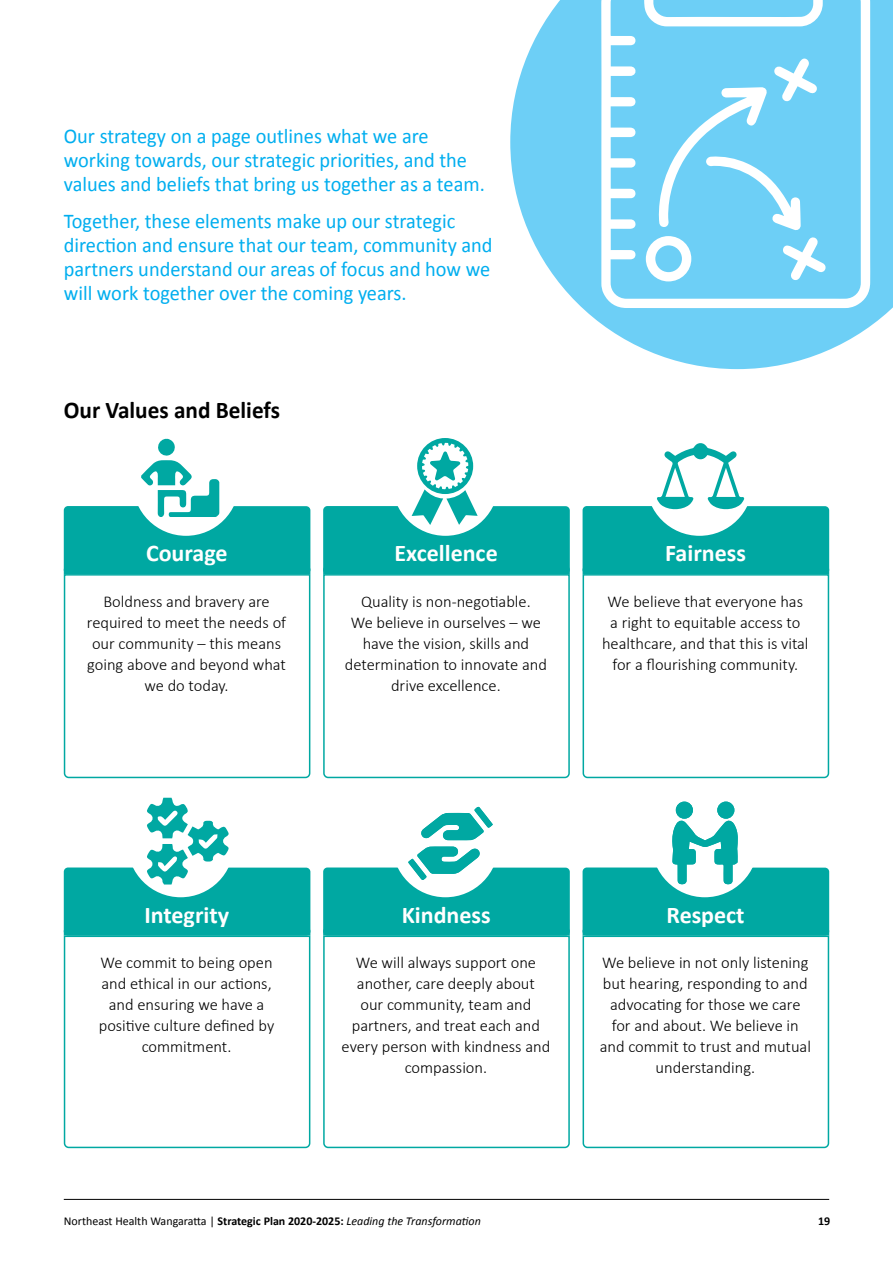
<style>
.page{position:relative;width:893px;height:1263px;background:#fff}
.page>*{position:absolute;margin:0;border:0;box-sizing:border-box;transform-origin:0 0}
.t1{font:700 24px "Calibri";color:#fff}
.t2{font:700 24px "Calibri";color:#000}
.t3{font:21px/24px "Calibri";color:#00aeef}
.t4{font:300 16.5px/21px "Calibri";color:#000;text-align:center}
.t5{font:12px "Calibri";color:#000}
.t6{font:700 12px "Calibri";color:#000}
.s1{font-weight:700}
.s2{font-style:italic}
</style>
<div class="page">
<hr style="left:64px;top:1199px;width:765px;height:1px;background:#000">
<svg style="left:510px;top:0;width:383px;height:369px;fill:#6dcff6"></svg>
<svg style="left:601px;top:0;width:269px;height:308px;fill:#6dcff6"></svg>
<svg style="left:646px;top:58px;width:180px;height:223px;background:#83d6f7"></svg>
<div style="left:583px;top:506px;width:246px;height:68px;background:#00a8a2;border-radius:4px"></div>
<svg style="left:582px;top:576px;width:248px;height:203px"></svg>
<svg style="left:582px;top:564px;width:248px;height:12px"></svg>
<div style="left:646px;top:429px;width:107px;height:107px;background:#fff;border-radius:50%"></div>
<svg style="left:657px;top:443px;width:88px;height:68px"></svg>
<div style="left:323px;top:506px;width:247px;height:68px;background:#00a8a2;border-radius:4px"></div>
<svg style="left:323px;top:576px;width:247px;height:203px"></svg>
<svg style="left:323px;top:564px;width:247px;height:12px"></svg>
<div style="left:392px;top:429px;width:107px;height:107px;background:#fff;border-radius:50%"></div>
<svg style="left:412px;top:438px;width:66px;height:87px"></svg>
<div style="left:583px;top:867px;width:246px;height:68px;background:#00a8a2;border-radius:4px"></div>
<svg style="left:582px;top:937px;width:248px;height:212px"></svg>
<svg style="left:582px;top:925px;width:248px;height:12px"></svg>
<div style="left:652px;top:791px;width:106px;height:106px;background:#fff;border-radius:50%"></div>
<svg style="left:672px;top:802px;width:66px;height:82px"></svg>
<div style="left:676px;top:801px;width:17px;height:18px;background:#00a8a2;border-radius:50%"></div>
<div style="left:717px;top:801px;width:17px;height:18px;background:#00a8a2;border-radius:50%"></div>
<div style="left:64px;top:867px;width:246px;height:68px;background:#00a8a2;border-radius:4px"></div>
<svg style="left:63px;top:937px;width:248px;height:212px"></svg>
<svg style="left:63px;top:925px;width:248px;height:12px"></svg>
<div style="left:128px;top:791px;width:106px;height:106px;background:#fff;border-radius:50%"></div>
<svg style="left:147px;top:798px;width:82px;height:86px"></svg>
<div style="left:64px;top:506px;width:246px;height:68px;background:#00a8a2;border-radius:4px"></div>
<svg style="left:63px;top:576px;width:248px;height:203px"></svg>
<svg style="left:63px;top:564px;width:248px;height:12px"></svg>
<div style="left:133px;top:429px;width:106px;height:107px;background:#fff;border-radius:50%"></div>
<svg style="left:141px;top:439px;width:78px;height:78px"></svg>
<div style="left:323px;top:867px;width:247px;height:68px;background:#00a8a2;border-radius:4px"></div>
<svg style="left:323px;top:937px;width:247px;height:212px"></svg>
<svg style="left:323px;top:925px;width:247px;height:12px"></svg>
<div style="left:392px;top:791px;width:107px;height:106px;background:#fff;border-radius:50%"></div>
<svg style="left:408px;top:807px;width:85px;height:74px"></svg>
<p class="t3" style="left:64px;top:124px;width:423px">Our strategy on a page outlines what we are working towards, our strategic priorities, and the values and beliefs that bring us together as a team.</p>
<p class="t3" style="left:64px;top:209px;width:430px">Together, these elements make up our strategic direction and ensure that our team, community and partners understand our areas of focus and how we will work together over the coming years.</p>
<h1 class="t2" style="left:64px;top:394px;width:218px">Our Values and Beliefs</h1>
<h1 class="t1" style="left:146px;top:538px;width:83px">Courage</h1>
<p class="t4" style="left:87px;top:590px;width:201px">Boldness and bravery are required to meet the needs of our community – this means going above and beyond what we do today.</p>
<h1 class="t1" style="left:395px;top:538px;width:105px">Excellence</h1>
<p class="t4" style="left:345px;top:590px;width:204px">Quality is non-negotiable.<br>We believe in ourselves – we have the vision, skills and determination to innovate and drive excellence.</p>
<h1 class="t1" style="left:665px;top:538px;width:82px">Fairness</h1>
<p class="t4" style="left:602px;top:590px;width:208px">We believe that everyone has a right to equitable access to healthcare, and that this is vital for a flourishing community.</p>
<h1 class="t1" style="left:144px;top:899px;width:86px">Integrity</h1>
<p class="t4" style="left:99px;top:951px;width:177px">We commit to being open and ethical in our actions, and ensuring we have a positive culture defined by commitment.</p>
<h1 class="t1" style="left:402px;top:899px;width:90px">Kindness</h1>
<p class="t4" style="left:342px;top:951px;width:210px">We will always support one another, care deeply about<br>our community, team and partners, and treat each and every person with kindness and compassion.</p>
<h1 class="t1" style="left:666px;top:899px;width:80px">Respect</h1>
<p class="t4" style="left:600px;top:951px;width:213px">We believe in not only listening but hearing, responding to and advocating for those we care for and about. We believe in and commit to trust and mutual understanding.</p>
<p class="t5" style="left:64px;top:1213px;width:419px">Northeast Health Wangaratta | <span class="s1">Strategic Plan 2020-2025:</span> <span class="s2">Leading the Transformation</span></p>
<p class="t6" style="left:818px;top:1213px;width:14px">19</p>
</div>
